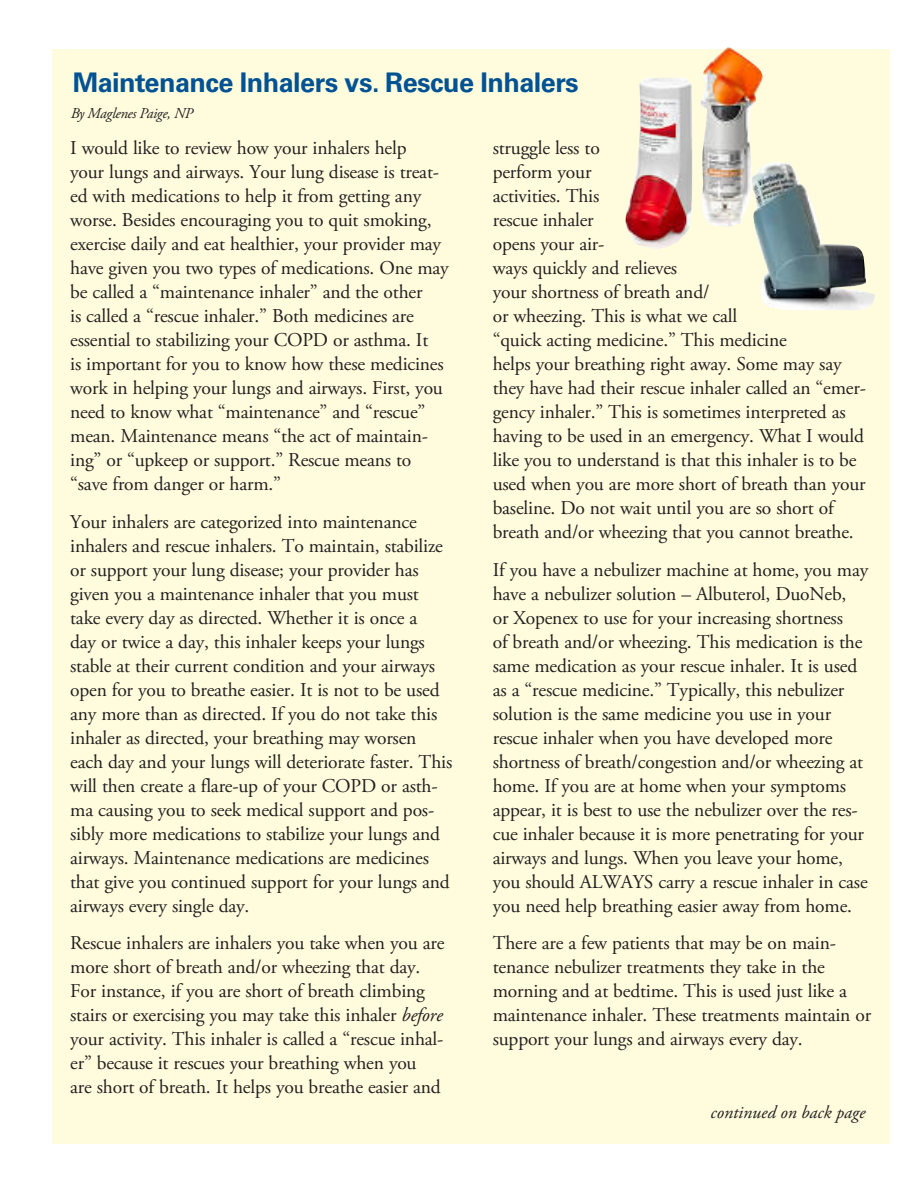
<style>
.page{position:relative;width:918px;height:1188px;background:#fff}
.page>*{position:absolute;margin:0;border:0;box-sizing:border-box;transform-origin:0 0}
.Headline{font:700 27px "Univers LT Std";letter-spacing:-.02em;color:#005294}
.t1{font:19.5px/24px "Adobe Garamond Pro";letter-spacing:-.01em;color:#231f20}
.t2{font:italic 18px "Adobe Garamond Pro";color:#231f20}
.Headline-2{font:italic 15px "Adobe Garamond Pro";letter-spacing:-.02em;color:#231f20}
.s1{font-style:italic}
</style>
<div class="page">
<div style="left:52px;top:49px;width:838px;height:1094px;background:#fffcdd"></div>
<img style="left:625px;top:78px;width:67px;height:171px">
<img style="left:701px;top:47px;width:62px;height:180px">
<img style="left:746px;top:162px;width:129px;height:148px">
<p class="Headline" style="left:73px;top:67px;width:507px">Maintenance Inhalers vs. Rescue Inhalers</p>
<p class="Headline-2" style="left:71px;top:104px;width:124px">By Maglenes Paige, NP</p>
<p class="t1" style="left:70px;top:137px;width:380px">I would like to review how your inhalers help<br>your lungs and airways. Your lung disease is treat&shy;ed with medications to help it from getting any worse. Besides encouraging you to quit smoking, exercise daily and eat healthier, your provider may have given you two types of medications. One may be called a “maintenance inhaler” and the other<br>is called a “rescue inhaler.” Both medicines are essential to stabilizing your COPD or asthma. It<br>is important for you to know how these medicines work in helping your lungs and airways. First, you need to know what “maintenance” and “rescue” mean. Maintenance means “the act of maintain&shy;ing” or “upkeep or support.” Rescue means to “save from danger or harm.”</p>
<p class="t1" style="left:70px;top:510px;width:384px">Your inhalers are categorized into maintenance inhalers and rescue inhalers. To maintain, stabilize or support your lung disease; your provider has given you a maintenance inhaler that you must take every day as directed. Whether it is once a<br>day or twice a day, this inhaler keeps your lungs stable at their current condition and your airways open for you to breathe easier. It is not to be used any more than as directed. If you do not take this inhaler as directed, your breathing may worsen each day and your lungs will deteriorate faster. This will then create a flare-up of your COPD or asth&shy;ma causing you to seek medical support and pos&shy;sibly more medications to stabilize your lungs and airways. Maintenance medications are medicines that give you continued support for your lungs and airways every single day.</p>
<p class="t1" style="left:70px;top:932px;width:376px">Rescue inhalers are inhalers you take when you are more short of breath and/or wheezing that day.<br>For instance, if you are short of breath climbing stairs or exercising you may take this inhaler <span class="s1">before </span>your activity. This inhaler is called a “rescue inhal&shy;er” because it rescues your breathing when you<br>are short of breath. It helps you breathe easier and</p>
<p class="t1" style="left:493px;top:137px;width:375px">struggle less to<br>perform your<br>activities. This<br>rescue inhaler<br>opens your air-<br>ways quickly and relieves<br>your shortness of breath and/<br>or wheezing. This is what we call<br>“quick acting medicine.” This medicine<br>helps your breathing right away. Some may say they have had their rescue inhaler called an “emer&shy;gency inhaler.” This is sometimes interpreted as having to be used in an emergency. What I would like you to understand is that this inhaler is to be used when you are more short of breath than your baseline. Do not wait until you are so short of breath and/or wheezing that you cannot breathe.</p>
<p class="t1" style="left:493px;top:558px;width:377px">If you have a nebulizer machine at home, you may have a nebulizer solution – Albuterol, DuoNeb,<br>or Xopenex to use for your increasing shortness<br>of breath and/or wheezing. This medication is the same medication as your rescue inhaler. It is used as a “rescue medicine.” Typically, this nebulizer solution is the same medicine you use in your rescue inhaler when you have developed more shortness of breath/congestion and/or wheezing at home. If you are at home when your symptoms appear, it is best to use the nebulizer over the res&shy;cue inhaler because it is more penetrating for your airways and lungs. When you leave your home, you should ALWAYS carry a rescue inhaler in case you need help breathing easier away from home.</p>
<p class="t1" style="left:493px;top:932px;width:380px">There are a few patients that may be on main&shy;tenance nebulizer treatments they take in the morning and at bedtime. This is used just like a maintenance inhaler. These treatments maintain or support your lungs and airways every day.</p>
<p class="t2" style="left:711px;top:1101px;width:156px">continued on back page</p>
</div>
